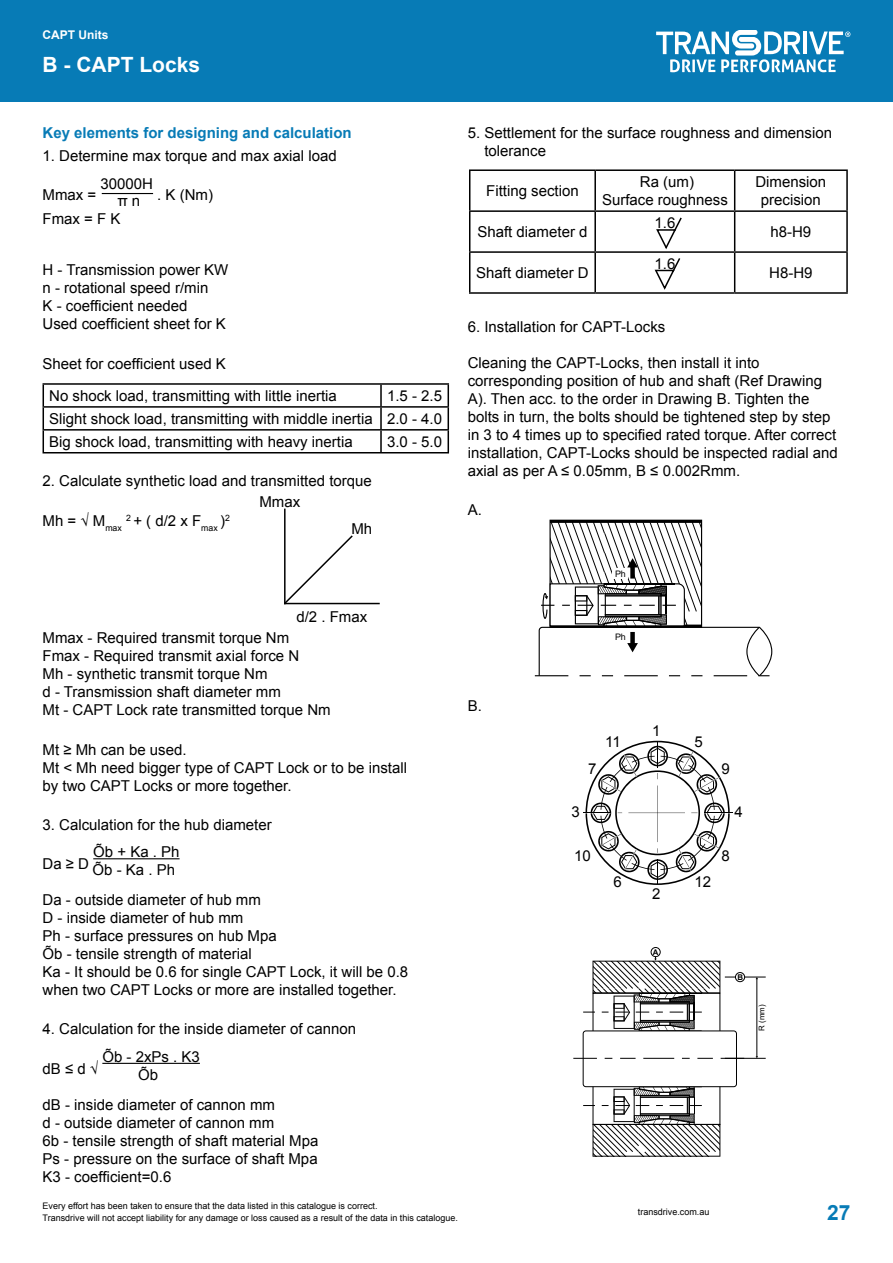
<style>
.page{position:relative;width:893px;height:1263px;background:#fff}
.page>*{position:absolute;margin:0;border:0;box-sizing:border-box;transform-origin:0 0}
.t1{font:700 21px "Arial";color:#fff}
.t2{font:700 21px "Arial";color:#077bb6}
.t3{font:15px/18px "Arial";color:#000}
.t4{font:700 15px "Arial";color:#077bb6}
.t5{font:700 12px "Arial";color:#fff}
.t6{font:9px/12px "Arial";color:#000}
.t7{font:7.8px "Arial";color:#000}
.t8{font:700 7.8px "Arial";color:#000}
</style>
<div class="page">
<div style="left:0;top:0;width:893px;height:102px;background:#077bb6"></div>
<svg style="left:656px;top:30px;width:194px;height:42px"></svg>
<hr style="left:93px;top:858px;width:87px;height:1px;background:#000">
<hr style="left:102px;top:1063px;width:98px;height:1px;background:#000">
<hr style="left:43px;top:383px;width:338px;height:2px;background:#000">
<hr style="left:381px;top:383px;width:68px;height:2px;background:#000">
<hr style="left:380px;top:385px;width:2px;height:21px;background:#000">
<hr style="left:43px;top:406px;width:338px;height:2px;background:#000">
<hr style="left:381px;top:406px;width:68px;height:2px;background:#000">
<hr style="left:380px;top:408px;width:2px;height:21px;background:#000">
<hr style="left:43px;top:429px;width:338px;height:2px;background:#000">
<svg style="left:43px;top:385px;width:1px;height:67px"></svg>
<hr style="left:381px;top:429px;width:68px;height:2px;background:#000">
<hr style="left:380px;top:431px;width:2px;height:21px;background:#000">
<svg style="left:448px;top:385px;width:1px;height:67px"></svg>
<hr style="left:43px;top:452px;width:338px;height:1px;background:#000">
<hr style="left:381px;top:452px;width:68px;height:1px;background:#000">
<hr style="left:469px;top:169px;width:126px;height:2px;background:#000">
<hr style="left:469px;top:171px;width:1px;height:39px;background:#000">
<hr style="left:595px;top:169px;width:140px;height:2px;background:#000">
<hr style="left:594px;top:171px;width:2px;height:39px;background:#000">
<hr style="left:735px;top:169px;width:113px;height:2px;background:#000">
<hr style="left:734px;top:171px;width:1px;height:39px;background:#000">
<hr style="left:846px;top:171px;width:2px;height:39px;background:#000">
<hr style="left:469px;top:210px;width:126px;height:2px;background:#000">
<hr style="left:469px;top:212px;width:1px;height:39px;background:#000">
<hr style="left:595px;top:210px;width:140px;height:2px;background:#000">
<hr style="left:594px;top:212px;width:2px;height:39px;background:#000">
<hr style="left:735px;top:210px;width:113px;height:2px;background:#000">
<hr style="left:734px;top:212px;width:1px;height:39px;background:#000">
<hr style="left:846px;top:212px;width:2px;height:39px;background:#000">
<hr style="left:469px;top:251px;width:126px;height:2px;background:#000">
<hr style="left:469px;top:253px;width:1px;height:39px;background:#000">
<hr style="left:595px;top:251px;width:140px;height:2px;background:#000">
<hr style="left:594px;top:253px;width:2px;height:39px;background:#000">
<hr style="left:735px;top:251px;width:113px;height:2px;background:#000">
<hr style="left:734px;top:253px;width:1px;height:39px;background:#000">
<hr style="left:846px;top:253px;width:2px;height:39px;background:#000">
<hr style="left:469px;top:292px;width:126px;height:2px;background:#000">
<hr style="left:595px;top:292px;width:140px;height:2px;background:#000">
<hr style="left:735px;top:292px;width:113px;height:2px;background:#000">
<svg style="left:656px;top:217px;width:26px;height:33px"></svg>
<svg style="left:654px;top:258px;width:27px;height:32px"></svg>
<svg style="left:583px;top:741px;width:150px;height:144px"></svg>
<div style="left:583px;top:1030px;width:154px;height:57px;border:1px solid #000;border-radius:3px"></div>
<svg style="left:583px;top:1086px;width:137px;height:71px"></svg>
<svg style="left:573px;top:1058px;width:24px;height:1px"></svg>
<svg style="left:605px;top:1058px;width:120px;height:1px"></svg>
<hr style="left:725px;top:1058px;width:41px;height:1px;background:#000">
<hr style="left:725px;top:977px;width:41px;height:1px;background:#000">
<hr style="left:757px;top:979px;width:1px;height:77px;background:#000">
<div style="left:735px;top:972px;width:10px;height:10px;background:#fff;border-radius:50%"></div>
<div style="left:735px;top:972px;width:10px;height:10px;border:1px solid #000;border-radius:50%"></div>
<div style="left:651px;top:947px;width:9px;height:10px;border:1px solid #000;border-radius:50%"></div>
<svg style="left:583px;top:957px;width:137px;height:74px"></svg>
<svg style="left:534px;top:520px;width:239px;height:157px"></svg>
<hr style="left:284px;top:509px;width:2px;height:95px;background:#000">
<svg style="left:284px;top:534px;width:70px;height:71px"></svg>
<hr style="left:284px;top:603px;width:96px;height:1px;background:#000">
<hr style="left:102px;top:193px;width:51px;height:1px;background:#000">
<p class="t5" style="left:43px;top:26px;width:67px">CAPT Units</p>
<h1 class="t1" style="left:43px;top:51px;width:159px">B - CAPT Locks</h1>
<p class="t4" style="left:43px;top:123px;width:311px">Key elements for designing and calculation</p>
<p class="t3" style="left:43px;top:147px;width:296px">1. Determine max torque and max axial load</p>
<p class="t3" style="left:100px;top:175px;width:54px">30000H</p>
<p class="t3" style="left:157px;top:186px;width:57px">. K (Nm)</p>
<p class="t3" style="left:43px;top:186px;width:55px">Mmax =</p>
<p class="t3" style="left:43px;top:192px;width:99px;text-indent:75px">π n<br>Fmax = F K</p>
<p class="t3" style="left:43px;top:261px;width:187px">H - Transmission power KW n - rotational speed r/min<br>K - coefficient needed<br>Used coefficient sheet for K</p>
<p class="t3" style="left:43px;top:354px;width:185px">Sheet for coefficient used K</p>
<p class="t3" style="left:49px;top:384px;width:394px;line-height:23px;text-align:justify;text-indent:338px">1.5 - 2.5<br>Slight shock load, transmitting with middle inertia 2.0 - 4.0<br>Big shock load, transmitting with heavy inertia</p>
<p class="t3" style="left:49px;top:387px;width:289px">No shock load, transmitting with little inertia</p>
<p class="t3" style="left:387px;top:433px;width:57px">3.0 - 5.0</p>
<p class="t3" style="left:43px;top:472px;width:331px">2. Calculate synthetic load and transmitted torque</p>
<p class="t3" style="left:43px;top:511px;width:189px">Mh = √ M<sub>max</sub> <sup>2</sup> + ( d/2 x F<sub>max</sub> )<sup>2</sup></p>
<p class="t3" style="left:259px;top:493px;width:42px">Mmax</p>
<p class="t3" style="left:351px;top:520px;width:22px">Mh</p>
<p class="t3" style="left:296px;top:608px;width:72px">d/2 . Fmax</p>
<p class="t3" style="left:43px;top:629px;width:290px">Mmax - Required transmit torque Nm<br>Fmax - Required transmit axial force N<br>Mh - synthetic transmit torque Nm<br>d - Transmission shaft diameter mm<br>Mt - CAPT Lock rate transmitted torque Nm</p>
<p class="t3" style="left:43px;top:740px;width:366px">Mt ≥ Mh can be used.<br>Mt &lt; Mh need bigger type of CAPT Lock or to be install by two CAPT Locks or more together.</p>
<p class="t3" style="left:43px;top:816px;width:231px">3. Calculation for the hub diameter</p>
<p class="t3" style="left:43px;top:855px;width:48px">Da≥D</p>
<p class="t3" style="left:93px;top:843px;width:89px">Õb + Ka . Ph<br>Õb - Ka . Ph</p>
<p class="t3" style="left:43px;top:891px;width:367px">Da - outside diameter of hub mm<br>D - inside diameter of hub mm<br>Ph - surface pressures on hub Mpa<br>Õb - tensile strength of material<br>Ka - It should be 0.6 for single CAPT Lock, it will be 0.8 when two CAPT Locks or more are installed together.</p>
<p class="t3" style="left:43px;top:1020px;width:315px">4. Calculation for the inside diameter of cannon</p>
<p class="t3" style="left:43px;top:1059px;width:57px">dB≤d√</p>
<p class="t3" style="left:102px;top:1047px;width:99px;text-align:center">Õb - 2xPs . K3<br>Õb</p>
<p class="t3" style="left:43px;top:1095px;width:277px">dB - inside diameter of cannon mm<br>d - outside diameter of cannon mm<br>6b - tensile strength of shaft material Mpa Ps - pressure on the surface of shaft Mpa K3 - coefficient=0.6</p>
<p class="t3" style="left:484px;top:124px;width:349px;text-indent:-17px">5. Settlement for the surface roughness and dimension tolerance</p>
<p class="t3" style="left:486px;top:182px;width:94px">Fitting section</p>
<p class="t3" style="left:602px;top:173px;width:127px;text-align:center">Ra (um)<br>Surface roughness</p>
<p class="t3" style="left:755px;top:173px;width:72px;text-align:center">Dimension precision</p>
<p class="t3" style="left:477px;top:223px;width:112px">Shaft diameter d</p>
<p class="t3" style="left:654px;top:214px;width:22px">1.6</p>
<p class="t3" style="left:770px;top:223px;width:42px">h8-H9</p>
<p class="t3" style="left:476px;top:264px;width:114px">Shaft diameter D</p>
<p class="t3" style="left:654px;top:255px;width:22px">1.6</p>
<p class="t3" style="left:769px;top:264px;width:45px">H8-H9</p>
<p class="t3" style="left:468px;top:317px;width:199px">6. Installation for CAPT-Locks</p>
<p class="t3" style="left:468px;top:353px;width:372px">Cleaning the CAPT-Locks, then install it into corresponding position of hub and shaft (Ref Drawing A). Then acc. to the order in Drawing B. Tighten the bolts in turn, the bolts should be tightened step by step in 3 to 4 times up to specified rated torque. After correct installation, CAPT-Locks should be inspected radial and axial as per A ≤ 0.05mm, B ≤ 0.002Rmm.</p>
<p class="t3" style="left:468px;top:501px;width:16px">A.</p>
<p class="t6" style="left:615px;top:568px;width:12px">Ph</p>
<p class="t3" style="left:468px;top:697px;width:16px">B.</p>
<p class="t6" style="left:615px;top:630px;width:12px">Ph</p>
<p class="t3" style="left:605px;top:732px;width:17px">11</p>
<p class="t3" style="left:652px;top:721px;width:10px">1</p>
<p class="t3" style="left:695px;top:732px;width:10px">5</p>
<p class="t3" style="left:588px;top:760px;width:10px">7</p>
<p class="t3" style="left:721px;top:760px;width:10px">9</p>
<p class="t3" style="left:571px;top:803px;width:10px">3</p>
<p class="t3" style="left:734px;top:803px;width:10px">4</p>
<p class="t3" style="left:574px;top:847px;width:18px">10</p>
<p class="t3" style="left:721px;top:847px;width:10px">8</p>
<p class="t3" style="left:614px;top:872px;width:10px">6</p>
<p class="t3" style="left:652px;top:885px;width:10px">2</p>
<p class="t3" style="left:695px;top:872px;width:18px">12</p>
<p class="t8" style="left:653px;top:946px;width:7px">A</p>
<p class="t8" style="left:737px;top:972px;width:7px">B</p>
<p class="t7" style="left:756px;top:1031px;width:28px;rotate:-90deg">R (mm)</p>
<p class="t6" style="left:43px;top:1200px;width:417px">Every effort has been taken to ensure that the data listed in this catalogue is correct.<br>Transdrive will not accept liability for any damage or loss caused as a result of the data in this catalogue.</p>
<p class="t6" style="left:638px;top:1206px;width:73px">transdrive.com.au</p>
<h1 class="t2" style="left:827px;top:1198px;width:25px">27</h1>
</div>
